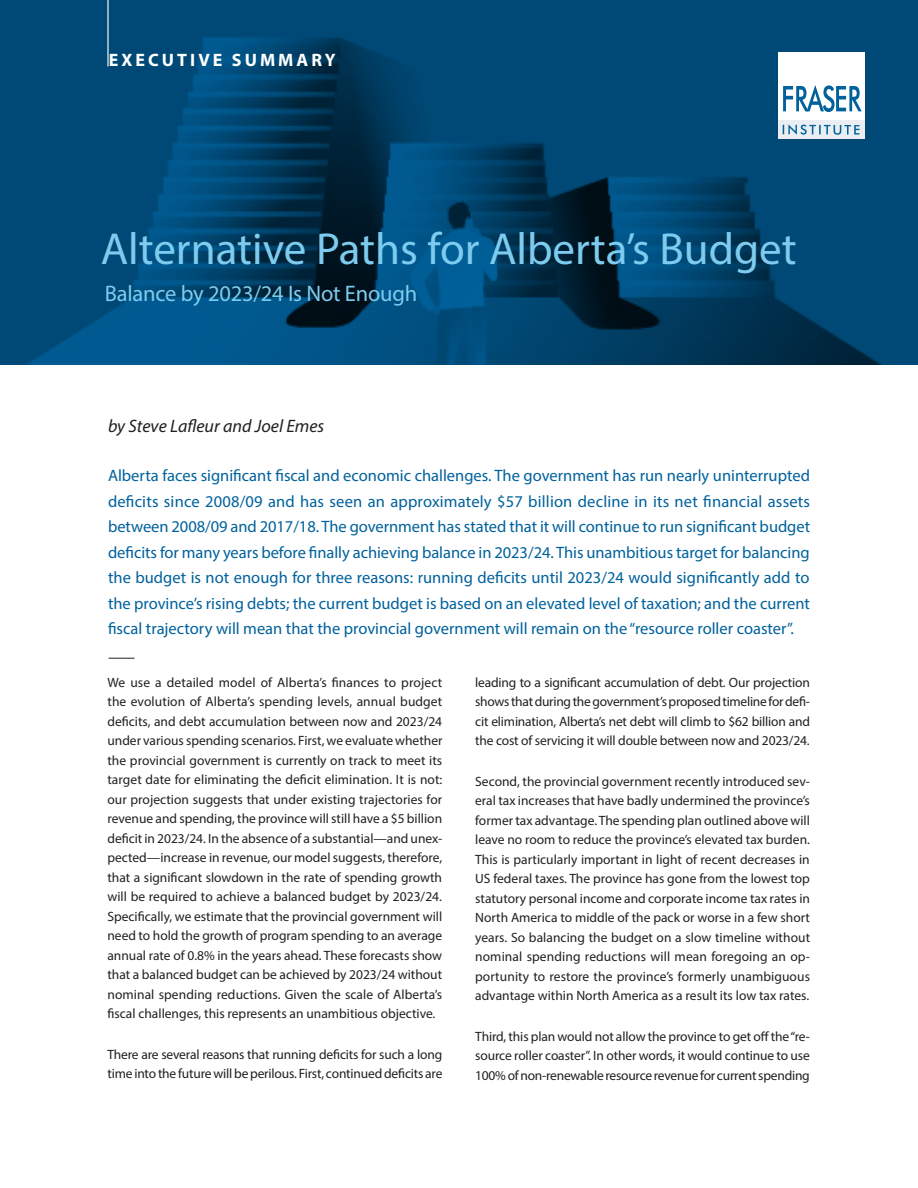
<style>
.page{position:relative;width:918px;height:1188px;background:#fff}
.page>*{position:absolute;margin:0;border:0;box-sizing:border-box;transform-origin:0 0}
.t1{font:45px "Myriad Pro";color:#7dccef}
.t2{font:22.5px "Myriad Pro";letter-spacing:-.01em;color:#7dccef}
.t3{font:italic 18px "Myriad Pro";color:#231f20}
.t4{font:700 18px "Myriad Pro";letter-spacing:.17em;color:#fff}
.t5{font:16.5px/25.5px "Myriad Pro";color:#00619c;text-align:justify}
.t6{font:13.5px/19.5px "Myriad Pro";letter-spacing:-.015em;color:#231f20;text-align:justify}
</style>
<div class="page">
<img style="left:0;top:0;width:918px;height:364px">
<div style="left:778px;top:52px;width:87px;height:87px;background:#eaeef3"></div>
<div style="left:778px;top:52px;width:87px;height:68px;background:#fff"></div>
<svg style="left:783px;top:85px;width:79px;height:27px"></svg>
<svg style="left:783px;top:124px;width:77px;height:11px"></svg>
<svg style="left:109px;top:658px;width:25px;height:1px"></svg>
<hr style="left:107px;top:0;width:2px;height:66px;background:#fff">
<h3 class="t4" style="left:109px;top:49px;width:228px">EXECUTIVE SUMMARY</h3>
<h1 class="t1" style="left:101px;top:221px;width:697px">Alternative Paths for Alberta’s Budget</h1>
<h2 class="t2" style="left:105px;top:280px;width:314px">Balance by 2023/24 Is Not Enough</h2>
<h3 class="t3" style="left:108px;top:415px;width:218px">by Steve Lafleur and Joel Emes</h3>
<p class="t5" style="left:108px;top:463px;width:704px">Alberta faces significant fiscal and economic challenges. The government has run nearly uninterrupted deficits since 2008/09 and has seen an approximately $57 billion decline in its net financial assets between 2008/09 and 2017/18. The government has stated that it will continue to run significant budget deficits for many years before finally achieving balance in 2023/24. This unambitious target for balancing the budget is not enough for three reasons: running deficits until 2023/24 would significantly add to the province’s rising debts; the current budget is based on an elevated level of taxation; and the current fiscal trajectory will mean that the provincial government will remain on the “resource roller coaster”.</p>
<p class="t6" style="left:107px;top:672px;width:337px">We use a detailed model of Alberta’s finances to project the evolution of Alberta’s spending levels, annual budget deficits, and debt accumulation between now and 2023/24 under various spending scenarios. First, we evaluate whether the provincial government is currently on track to meet its target date for eliminating the deficit elimination. It is not: our projection suggests that under existing trajectories for revenue and spending, the province will still have a $5 billion deficit in 2023/24. In the absence of a substantial—and unex&shy;pected—increase in revenue, our model suggests, therefore, that a significant slowdown in the rate of spending growth will be required to achieve a balanced budget by 2023/24.<br>Specifically, we estimate that the provincial government will need to hold the growth of program spending to an average annual rate of 0.8% in the years ahead. These forecasts show that a balanced budget can be achieved by 2023/24 without nominal spending reductions. Given the scale of Alberta’s fiscal challenges, this represents an unambitious objective.</p>
<p class="t6" style="left:107px;top:1044px;width:337px">There are several reasons that running deficits for such a long time into the future will be perilous. First, continued deficits are</p>
<p class="t6" style="left:475px;top:672px;width:336px">leading to a significant accumulation of debt. Our projection shows that during the government’s proposed timeline for defi&shy;cit elimination, Alberta’s net debt will climb to $62 billion and the cost of servicing it will double between now and 2023/24.</p>
<p class="t6" style="left:475px;top:771px;width:336px">Second, the provincial government recently introduced sev&shy;eral tax increases that have badly undermined the province’s former tax advantage. The spending plan outlined above will leave no room to reduce the province’s elevated tax burden.<br>This is particularly important in light of recent decreases in US federal taxes. The province has gone from the lowest top statutory personal income and corporate income tax rates in North America to middle of the pack or worse in a few short years. So balancing the budget on a slow timeline without nominal spending reductions will mean foregoing an op&shy;portunity to restore the province’s formerly unambiguous advantage within North America as a result its low tax rates.</p>
<p class="t6" style="left:475px;top:1026px;width:336px">Third, this plan would not allow the province to get off the “re&shy;source roller coaster”. In other words, it would continue to use 100% of non-renewable resource revenue for current spending</p>
</div>
